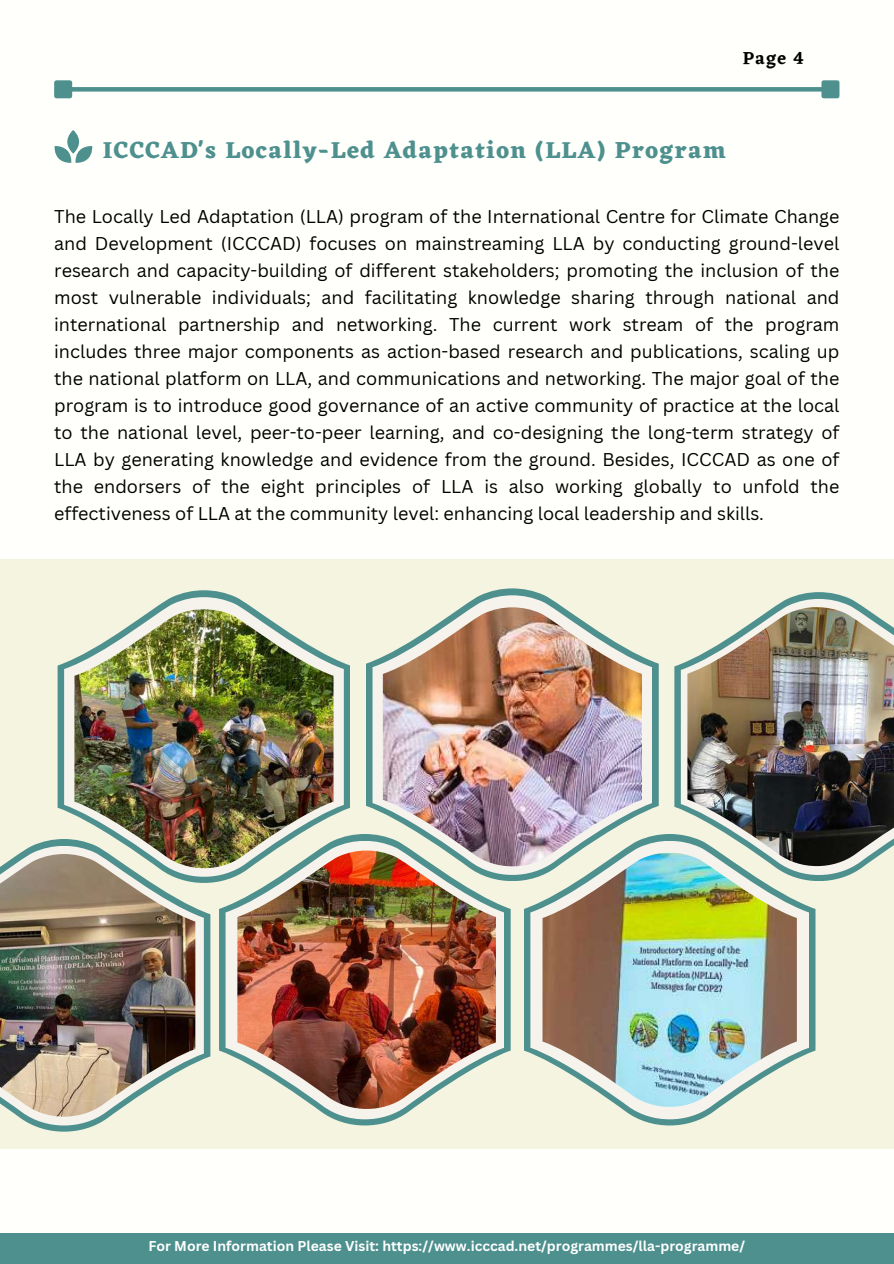
<style>
.page{position:relative;width:894px;height:1264px;background:#fff}
.page>*{position:absolute;margin:0;border:0;box-sizing:border-box;transform-origin:0 0}
.t1{font:700 24px "Eczar";letter-spacing:.06em;color:#4d908e}
.t2{font:18px/27px "Canva Sans";color:#000;text-align:justify}
.t3{font:600 18px "Eczar";color:#000}
.t4{font:700 13.8px "Canva Sans";color:#fff}
</style>
<div class="page">
<div style="left:0;top:0;width:893px;height:1263px;background:#fffffb"></div>
<div style="left:0;top:1232px;width:893px;height:31px;background:#4d908e"></div>
<div style="left:71px;top:87px;width:751px;height:5px;background:#4d908e"></div>
<div style="left:56px;top:83px;width:14px;height:13px;background:#4d908e"></div>
<div style="left:54px;top:80px;width:18px;height:18px;border:4px solid #4d908e"></div>
<div style="left:823px;top:83px;width:14px;height:13px;background:#4d908e"></div>
<div style="left:821px;top:80px;width:18px;height:18px;border:4px solid #4d908e"></div>
<div style="left:0;top:559px;width:893px;height:589px;background:#f4f4e1"></div>
<svg style="left:54px;top:130px;width:38px;height:32px"></svg>
<svg style="left:366px;top:588px;width:292px;height:293px"></svg>
<svg style="left:372px;top:595px;width:280px;height:280px"></svg>
<svg style="left:219px;top:834px;width:291px;height:291px"></svg>
<svg style="left:225px;top:840px;width:279px;height:279px"></svg>
<img style="left:237px;top:850px;width:259px;height:258px">
<svg style="left:523px;top:834px;width:292px;height:291px"></svg>
<svg style="left:530px;top:840px;width:278px;height:279px"></svg>
<img style="left:542px;top:852px;width:254px;height:254px">
<svg style="left:32px;top:839px;width:178px;height:292px"></svg>
<svg style="left:18px;top:845px;width:186px;height:280px"></svg>
<svg style="left:674px;top:592px;width:177px;height:289px"></svg>
<svg style="left:680px;top:599px;width:184px;height:276px"></svg>
<svg style="left:58px;top:590px;width:292px;height:293px"></svg>
<svg style="left:64px;top:597px;width:280px;height:279px"></svg>
<img style="left:74px;top:609px;width:259px;height:259px">
<img style="left:383px;top:607px;width:258px;height:259px">
<img style="left:0;top:854px;width:195px;height:262px">
<img style="left:687px;top:607px;width:206px;height:259px">
<p class="t3" style="left:742px;top:47px;width:63px">Page 4</p>
<h1 class="t1" style="left:103px;top:135px;width:624px">ICCCAD's Locally-Led Adaptation (LLA) Program</h1>
<p class="t2" style="left:54px;top:202px;width:786px">The Locally Led Adaptation (LLA) program of the International Centre for Climate Change and Development (ICCCAD) focuses on mainstreaming LLA by conducting ground-level research and capacity-building of different stakeholders; promoting the inclusion of the most vulnerable individuals; and facilitating knowledge sharing through national and international partnership and networking. The current work stream of the program includes three major components as action-based research and publications, scaling up the national platform on LLA, and communications and networking. The major goal of the program is to introduce good governance of an active community of practice at the local to the national level, peer-to-peer learning, and co-designing the long-term strategy of LLA by generating knowledge and evidence from the ground. Besides, ICCCAD as one of the endorsers of the eight principles of LLA is also working globally to unfold the effectiveness of LLA at the community level: enhancing local leadership and skills.</p>
<p class="t4" style="left:148px;top:1236px;width:598px">For More Information Please Visit: https://www.icccad.net/programmes/lla-programme/</p>
</div>
